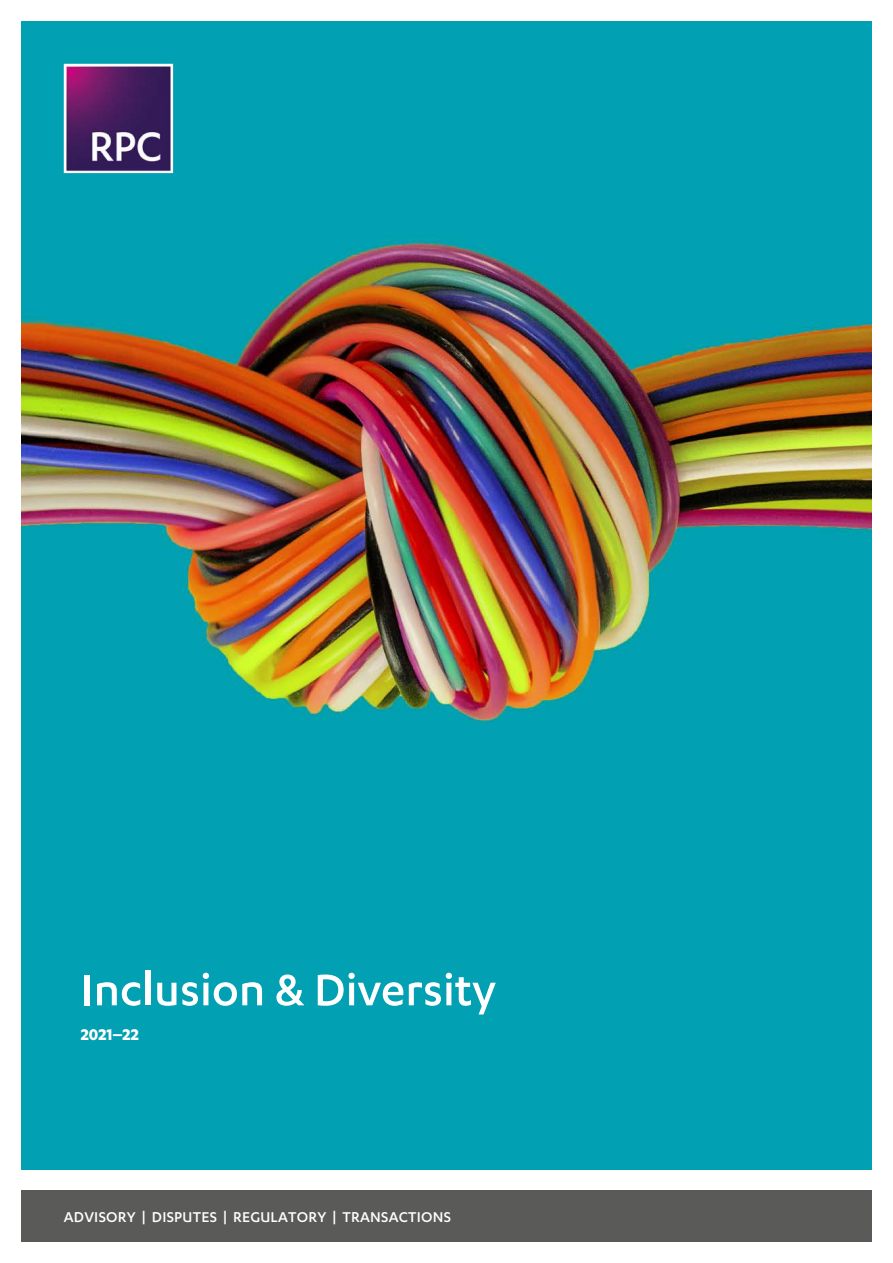
<style>
.page{position:relative;width:893px;height:1263px;background:#fff}
.page>*{position:absolute;margin:0;border:0;box-sizing:border-box;transform-origin:0 0}
.t1{font:500 51px "Karbon";color:#fff}
.t2{font:700 18px "Karbon";color:#fff}
.t3{font:500 16.5px "Karbon";letter-spacing:.015em;color:#fff}
</style>
<div class="page">
<div style="left:21px;top:1191px;width:851px;height:51px;background:#5a5a59"></div>
<img style="left:21px;top:21px;width:851px;height:1148px">
<svg style="left:63px;top:63px;width:111px;height:111px;background:#64447a"></svg>
<h1 class="t1" style="left:81px;top:961px;width:417px">Inclusion &amp; Diversity</h1>
<p class="t2" style="left:81px;top:1024px;width:60px">2021–22</p>
<p class="t3" style="left:64px;top:1208px;width:389px">ADVISORY | DISPUTES | REGULATORY | TRANSACTIONS</p>
</div>
